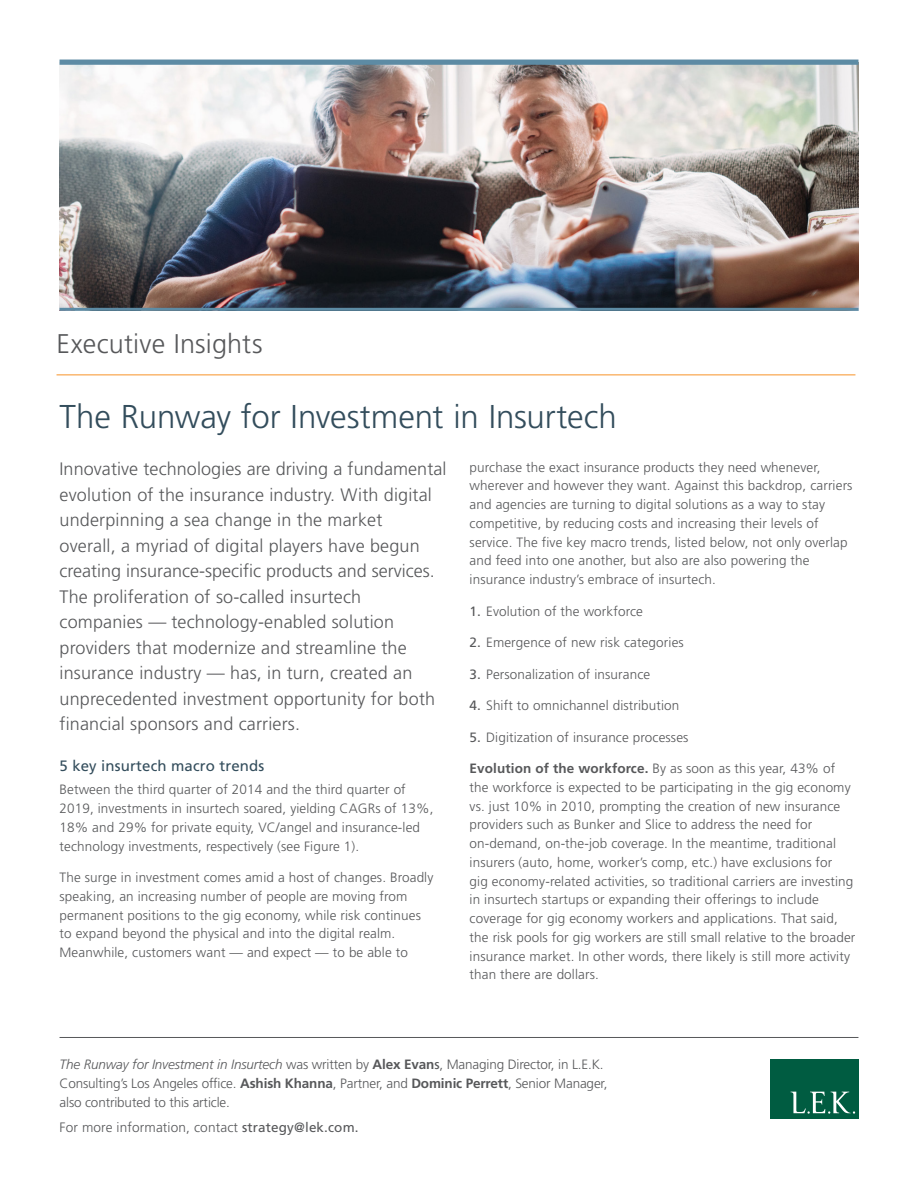
<style>
.page{position:relative;width:918px;height:1188px;background:#fff}
.page>*{position:absolute;margin:0;border:0;box-sizing:border-box;transform-origin:0 0}
.Brochure_Title{font:300 33px "Frutiger";letter-spacing:-.005em;color:#334d5c}
.Exec_Insight_Head{font:300 27px "Frutiger";letter-spacing:.005em;color:#57585a}
.Intro_Para{font:300 18px/25.5px "Frutiger";letter-spacing:.01em;color:#57585a}
.Sub_Head_for_body{font:15px "Frutiger";letter-spacing:.01em;color:#334d5c}
.Body_Copy{font:300 13.65px "Frutiger";letter-spacing:.01em;color:#57585a}
.Body_Copy-2{font:300 13.5px/18.8px "Frutiger";letter-spacing:.01em;color:#57585a}
.Body_Copy-3{font:300 13.5px/18.8px "Frutiger";letter-spacing:-.01em;color:#57585a}
.s1{font-weight:400}
.s2{font-weight:700}
.s3{font-style:italic}
.s4{font-weight:400;font-size:13.5px}
</style>
<div class="page">
<img style="left:60px;top:65px;width:798px;height:243px">
<hr style="left:57px;top:375px;width:798px;height:1px;background:#f79328">
<hr style="left:60px;top:1037px;width:798px;height:1px;background:#57585a">
<div style="left:60px;top:60px;width:798px;height:5px;background:#5d8ba4"></div>
<hr style="left:60px;top:308px;width:798px;height:3px;background:#5d8ba4">
<div style="left:770px;top:1059px;width:88px;height:59px;background:#005c41"></div>
<svg style="left:791px;top:1092px;width:64px;height:22px"></svg>
<p class="Exec_Insight_Head" style="left:57px;top:329px;width:207px">Executive Insights</p>
<p class="Brochure_Title" style="left:60px;top:397px;width:559px">The Runway for Investment in Insurtech</p>
<p class="Intro_Para" style="left:60px;top:456px;width:389px">Innovative technologies are driving a fundamental evolution of the insurance industry. With digital underpinning a sea change in the market<br>overall, a myriad of digital players have begun creating insurance-specific products and services.<br>The proliferation of so-called insurtech companies — technology-enabled solution providers that modernize and streamline the insurance industry — has, in turn, created an unprecedented investment opportunity for both financial sponsors and carriers.</p>
<p class="Sub_Head_for_body" style="left:60px;top:757px;width:206px">5 key insurtech macro trends</p>
<p class="Body_Copy-2" style="left:60px;top:780px;width:375px">Between the third quarter of 2014 and the third quarter of 2019, investments in insurtech soared, yielding CAGRs of 13%, 18% and 29% for private equity, VC/angel and insurance-led technology investments, respectively (see Figure 1).</p>
<p class="Body_Copy-2" style="left:60px;top:868px;width:375px">The surge in investment comes amid a host of changes. Broadly speaking, an increasing number of people are moving from permanent positions to the gig economy, while risk continues to expand beyond the physical and into the digital realm.<br>Meanwhile, customers want — and expect — to be able to</p>
<p class="Body_Copy-2" style="left:470px;top:458px;width:384px">purchase the exact insurance products they need whenever, wherever and however they want. Against this backdrop, carriers and agencies are turning to digital solutions as a way to stay competitive, by reducing costs and increasing their levels of service. The five key macro trends, listed below, not only overlap and feed into one another, but also are also powering the insurance industry’s embrace of insurtech.</p>
<p class="Body_Copy-2" style="left:470px;top:602px;width:175px"><span class="s1">1.</span> Evolution of the workforce</p>
<p class="Body_Copy-2" style="left:470px;top:633px;width:216px"><span class="s1">2.</span> Emergence of new risk categories</p>
<p class="Body_Copy-2" style="left:470px;top:665px;width:182px"><span class="s1">3.</span> Personalization of insurance</p>
<p class="Body_Copy-2" style="left:470px;top:696px;width:211px"><span class="s1">4.</span> Shift to omnichannel distribution</p>
<p class="Body_Copy-2" style="left:470px;top:728px;width:220px"><span class="s1">5.</span> Digitization of insurance processes</p>
<p class="Body_Copy-2" style="left:470px;top:759px;width:387px"><span class="s2">Evolution of the workforce.</span> By as soon as this year, 43% of the workforce is expected to be participating in the gig economy vs. just 10% in 2010, prompting the creation of new insurance providers such as Bunker and Slice to address the need for on-demand, on-the-job coverage. In the meantime, traditional insurers (auto, home, worker’s comp, etc.) have exclusions for<br>gig economy-related activities, so traditional carriers are investing in insurtech startups or expanding their offerings to include coverage for gig economy workers and applications. That said, the risk pools for gig workers are still small relative to the broader insurance market. In other words, there likely is still more activity than there are dollars.</p>
<p class="Body_Copy-3" style="left:60px;top:1055px;width:549px"><span class="s3">The Runway for Investment in Insurtech</span> was written by <span class="s2">Alex Evan</span><span class="s1">s</span>, Managing Director, in L.E.K.<br>Consulting’s Los Angeles office. <span class="s2">Ashish Khanna</span>, Partner, and <span class="s2">Dominic Perrett</span>, Senior Manager, also contributed to this article.</p>
<p class="Body_Copy" style="left:60px;top:1120px;width:301px">For more information, contact <span class="s4">strategy@lek.com.</span></p>
</div>
